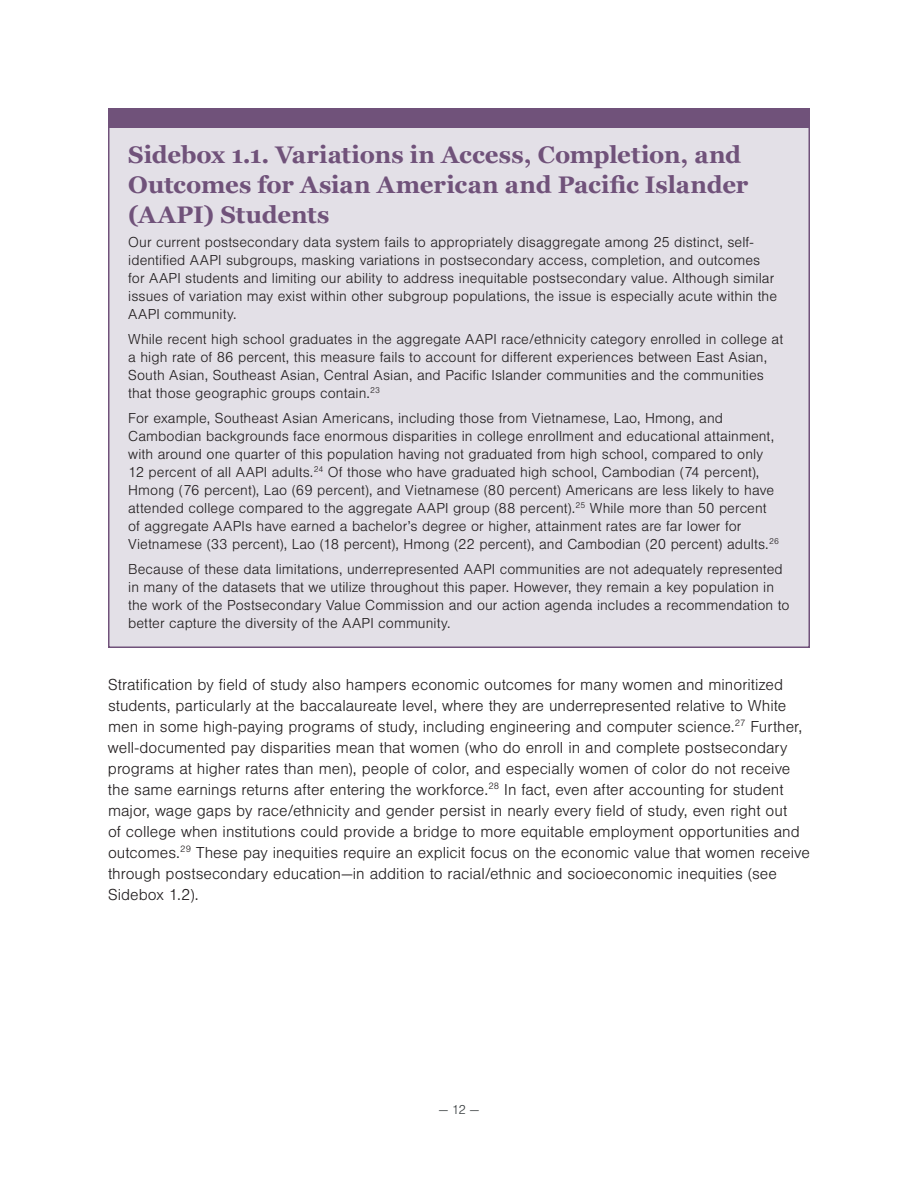
<style>
.page{position:relative;width:918px;height:1188px;background:#fff}
.page>*{position:absolute;margin:0;border:0;box-sizing:border-box;transform-origin:0 0}
.t1{font:700 24px/30px "Georgia";letter-spacing:-.005em;color:#70527a}
.t2{font:300 16.5px/21px "Nimbus San";color:#231f20}
.t3{font:300 15px/18px "Nimbus San";letter-spacing:.005em;color:#231f20}
.t4{font:300 13.5px "Nimbus San";color:#3c4143}
</style>
<div class="page">
<div style="left:108px;top:108px;width:702px;height:540px;background:#e3e0e7;border:2px solid #70527a"></div>
<div style="left:108px;top:109px;width:701px;height:18px;background:#70527a"></div>
<h1 class="t1" style="left:128px;top:138px;width:622px">Sidebox 1.1. Variations in Access, Completion, and<br>Outcomes for Asian American and Pacific Islander (AAPI) Students</h1>
<p class="t3" style="left:128px;top:234px;width:650px">Our current postsecondary data system fails to appropriately disaggregate among 25 distinct, self&shy;identified AAPI subgroups, masking variations in postsecondary access, completion, and outcomes for AAPI students and limiting our ability to address inequitable postsecondary value. Although similar issues of variation may exist within other subgroup populations, the issue is especially acute within the AAPI community.</p>
<p class="t3" style="left:128px;top:330px;width:656px">While recent high school graduates in the aggregate AAPI race/ethnicity category enrolled in college at a high rate of 86 percent, this measure fails to account for different experiences between East Asian, South Asian, Southeast Asian, Central Asian, and Pacific Islander communities and the communities that those geographic groups contain.<sup>23</sup></p>
<p class="t3" style="left:128px;top:409px;width:652px">For example, Southeast Asian Americans, including those from Vietnamese, Lao, Hmong, and Cambodian backgrounds face enormous disparities in college enrollment and educational attainment, with around one quarter of this population having not graduated from high school, compared to only 12 percent of all AAPI adults.<sup>24</sup> Of those who have graduated high school, Cambodian (74 percent), Hmong (76 percent), Lao (69 percent), and Vietnamese (80 percent) Americans are less likely to have attended college compared to the aggregate AAPI group (88 percent).<sup>25</sup> While more than 50 percent of aggregate AAPIs have earned a bachelor’s degree or higher, attainment rates are far lower for Vietnamese (33 percent), Lao (18 percent), Hmong (22 percent), and Cambodian (20 percent) adults.<sup>26</sup></p>
<p class="t3" style="left:128px;top:560px;width:663px">Because of these data limitations, underrepresented AAPI communities are not adequately represented in many of the datasets that we utilize throughout this paper. However, they remain a key population in the work of the Postsecondary Value Commission and our action agenda includes a recommendation to better capture the diversity of the AAPI community.</p>
<p class="t2" style="left:108px;top:674px;width:704px">Stratification by field of study also hampers economic outcomes for many women and minoritized students, particularly at the baccalaureate level, where they are underrepresented relative to White men in some high-paying programs of study, including engineering and computer science.<sup>27</sup> Further, well-documented pay disparities mean that women (who do enroll in and complete postsecondary programs at higher rates than men), people of color, and especially women of color do not receive the same earnings returns after entering the workforce.<sup>28</sup> In fact, even after accounting for student major, wage gaps by race/ethnicity and gender persist in nearly every field of study, even right out<br>of college when institutions could provide a bridge to more equitable employment opportunities and outcomes.<sup>29</sup> These pay inequities require an explicit focus on the economic value that women receive through postsecondary education—in addition to racial/ethnic and socioeconomic inequities (see Sidebox 1.2).</p>
<p class="t4" style="left:439px;top:1102px;width:41px">— 12 —</p>
</div>
